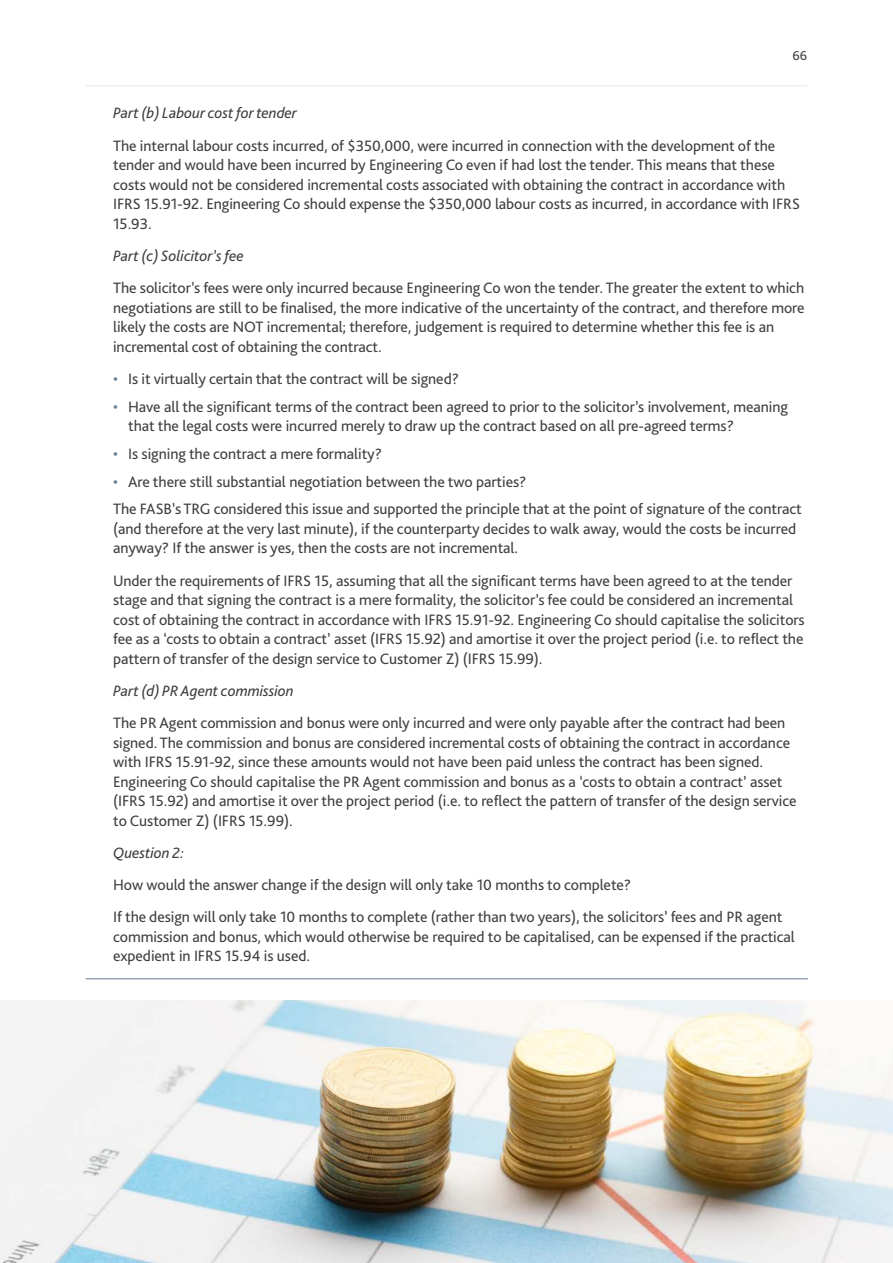
<style>
.page{position:relative;width:893px;height:1263px;background:#fff}
.page>*{position:absolute;margin:0;border:0;box-sizing:border-box;transform-origin:0 0}
.t1{font:15.75px/19.5px "Bliss Pro";letter-spacing:-.005em;color:#404040}
.t2{font:italic 15.75px "Bliss Pro";letter-spacing:-.005em;color:#404040}
.t3{font:13.5px "Bliss Pro";color:#404040}
.s1{color:#657c91}
</style>
<div class="page">
<img style="left:0;top:1000px;width:893px;height:263px">
<hr style="left:86px;top:978px;width:722px;height:1px;background:#657c91">
<hr style="left:86px;top:85px;width:721px;height:1px;background:#e7e7e7">
<p class="t3" style="left:793px;top:47px;width:16px">66</p>
<p class="t2" style="left:113px;top:103px;width:185px">Part (b) Labour cost for tender</p>
<p class="t1" style="left:113px;top:135px;width:688px">The internal labour costs incurred, of $350,000, were incurred in connection with the development of the tender and would have been incurred by Engineering Co even if had lost the tender. This means that these costs would not be considered incremental costs associated with obtaining the contract in accordance with IFRS 15.91-92. Engineering Co should expense the $350,000 labour costs as incurred, in accordance with IFRS 15.93.</p>
<p class="t2" style="left:113px;top:246px;width:132px">Part (c) Solicitor’s fee</p>
<p class="t1" style="left:113px;top:278px;width:693px">The solicitor’s fees were only incurred because Engineering Co won the tender. The greater the extent to which negotiations are still to be finalised, the more indicative of the uncertainty of the contract, and therefore more likely the costs are NOT incremental; therefore, judgement is required to determine whether this fee is an incremental cost of obtaining the contract.</p>
<p class="t1" style="left:113px;top:368px;width:347px"><span class="s1">•</span> Is it virtually certain that the contract will be signed?</p>
<p class="t1" style="left:128px;top:396px;width:662px;text-indent:-15px"><span class="s1">•</span> Have all the significant terms of the contract been agreed to prior to the solicitor’s involvement, meaning that the legal costs were incurred merely to draw up the contract based on all pre-agreed terms?</p>
<p class="t1" style="left:113px;top:443px;width:270px"><span class="s1">•</span> Is signing the contract a mere formality?</p>
<p class="t1" style="left:113px;top:467px;width:690px;line-height:27.8px"><span class="s1">•</span> Are there still substantial negotiation between the two parties?<br>The FASB’s TRG considered this issue and supported the principle that at the point of signature of the contract</p>
<p class="t1" style="left:113px;top:518px;width:685px">(and therefore at the very last minute), if the counterparty decides to walk away, would the costs be incurred anyway? If the answer is yes, then the costs are not incremental.</p>
<p class="t1" style="left:113px;top:570px;width:693px">Under the requirements of IFRS 15, assuming that all the significant terms have been agreed to at the tender stage and that signing the contract is a mere formality, the solicitor’s fee could be considered an incremental cost of obtaining the contract in accordance with IFRS 15.91-92. Engineering Co should capitalise the solicitors fee as a ‘costs to obtain a contract’ asset (IFRS 15.92) and amortise it over the project period (i.e. to reflect the pattern of transfer of the design service to Customer Z) (IFRS 15.99).</p>
<p class="t2" style="left:113px;top:681px;width:182px">Part (d) PR Agent commission</p>
<p class="t1" style="left:113px;top:713px;width:685px">The PR Agent commission and bonus were only incurred and were only payable after the contract had been signed. The commission and bonus are considered incremental costs of obtaining the contract in accordance with IFRS 15.91-92, since these amounts would not have been paid unless the contract has been signed.<br>Engineering Co should capitalise the PR Agent commission and bonus as a ‘costs to obtain a contract’ asset (IFRS 15.92) and amortise it over the project period (i.e. to reflect the pattern of transfer of the design service to Customer Z) (IFRS 15.99).</p>
<p class="t2" style="left:113px;top:843px;width:72px">Question 2:</p>
<p class="t1" style="left:113px;top:868px;width:671px;line-height:32.2px">How would the answer change if the design will only take 10 months to complete?<br>If the design will only take 10 months to complete (rather than two years), the solicitors’ fees and PR agent</p>
<p class="t1" style="left:113px;top:926px;width:683px">commission and bonus, which would otherwise be required to be capitalised, can be expensed if the practical expedient in IFRS 15.94 is used.</p>
</div>
